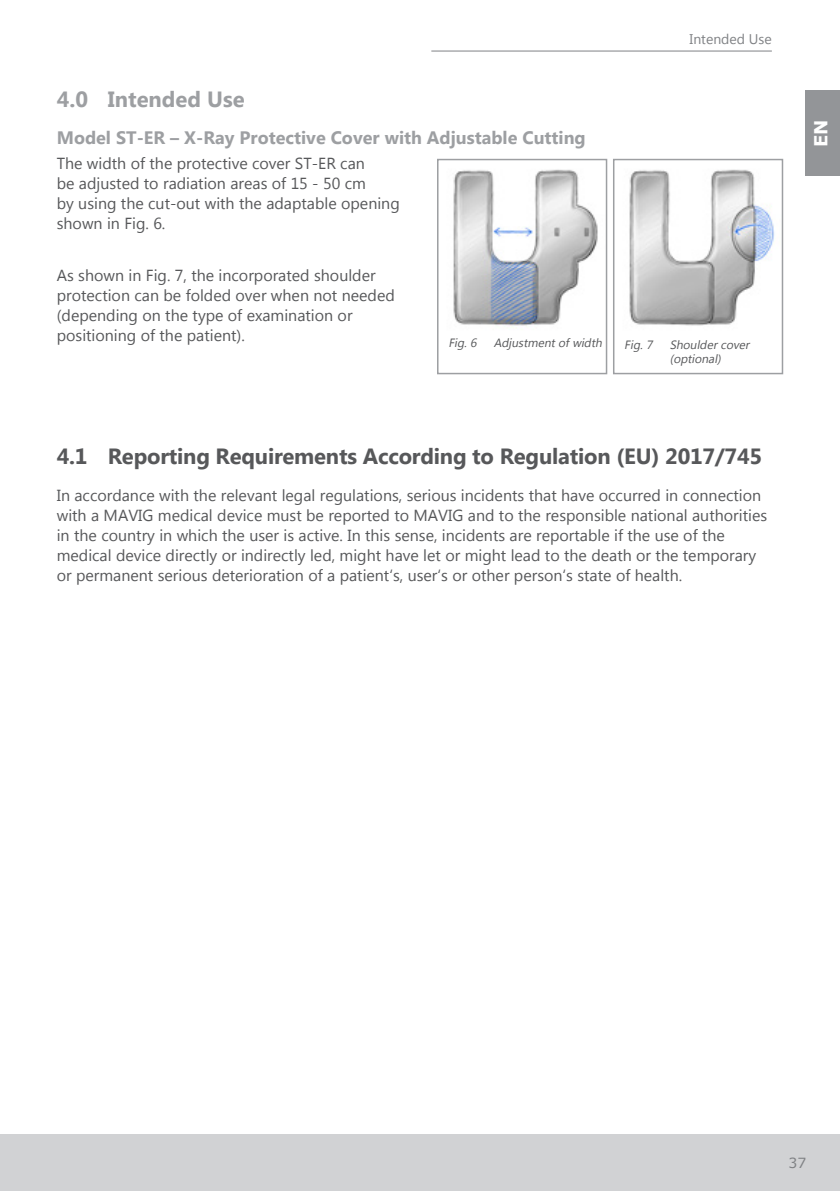
<style>
.page{position:relative;width:840px;height:1191px;background:#fff}
.page>*{position:absolute;margin:0;border:0;box-sizing:border-box;transform-origin:0 0}
.t1{font:700 22px "Lao UI";letter-spacing:-.01em;color:#57585a}
.t2{font:700 22px "Lao UI";color:#9d9fa2}
.t3{font:700 18px "Lao UI";color:#9d9fa2}
.t4{font:700 18px "Verdana";color:#fff}
.t5{font:16px/20px "Lao UI";color:#57585a}
.t6{font:14px "Lao UI";color:#808285}
.t7{font:14px "Verdana";color:#808285}
.t8{font:italic 12px/14px "Lao UI";color:#57585a}
</style>
<div class="page">
<div style="left:0;top:1134px;width:839px;height:57px;background:#d1d2d4"></div>
<div style="left:805px;top:91px;width:34px;height:85px;background:#939598"></div>
<hr style="left:431px;top:51px;width:340px;height:1px;background:#808285">
<img style="left:453px;top:169px;width:145px;height:161px">
<div style="left:437px;top:159px;width:170px;height:215px;border:2px solid #9d9fa2"></div>
<img style="left:629px;top:169px;width:146px;height:157px">
<div style="left:612px;top:159px;width:170px;height:215px;border:2px solid #9d9fa2"></div>
<p class="t6" style="left:689px;top:30px;width:84px">Intended Use</p>
<h1 class="t2" style="left:57px;top:84px;width:189px">4.0 Intended Use</h1>
<p class="t3" style="left:57px;top:125px;width:530px">Model ST-ER – X-Ray Protective Cover with Adjustable Cutting</p>
<p class="t5" style="left:57px;top:153px;width:344px">The width of the protective cover ST-ER can<br>be adjusted to radiation areas of 15 - 50 cm<br>by using the cut-out with the adaptable opening shown in Fig. 6.</p>
<p class="t5" style="left:57px;top:264px;width:339px">As shown in Fig. 7, the incorporated shoulder protection can be folded over when not needed (depending on the type of examination or positioning of the patient).</p>
<p class="t8" style="left:448px;top:336px;width:158px">Fig.6 Adjustmentofwidth</p>
<p class="t8" style="left:669px;top:337px;width:84px;text-indent:-45px">Fig.7 Shouldercover (optional)</p>
<h1 class="t1" style="left:57px;top:441px;width:706px">4.1 Reporting Requirements According to Regulation (EU) 2017/745</h1>
<p class="t5" style="left:57px;top:484px;width:711px">In accordance with the relevant legal regulations, serious incidents that have occurred in connection with a MAVIG medical device must be reported to MAVIG and to the responsible national authorities in the country in which the user is active. In this sense, incidents are reportable if the use of the medical device directly or indirectly led, might have let or might lead to the death or the temporary or permanent serious deterioration of a patient‘s, user‘s or other person‘s state of health.</p>
<p class="t4" style="left:807px;top:147px;width:29px;rotate:-90deg">EN</p>
<p class="t7" style="left:788px;top:1153px;width:19px">37</p>
</div>
